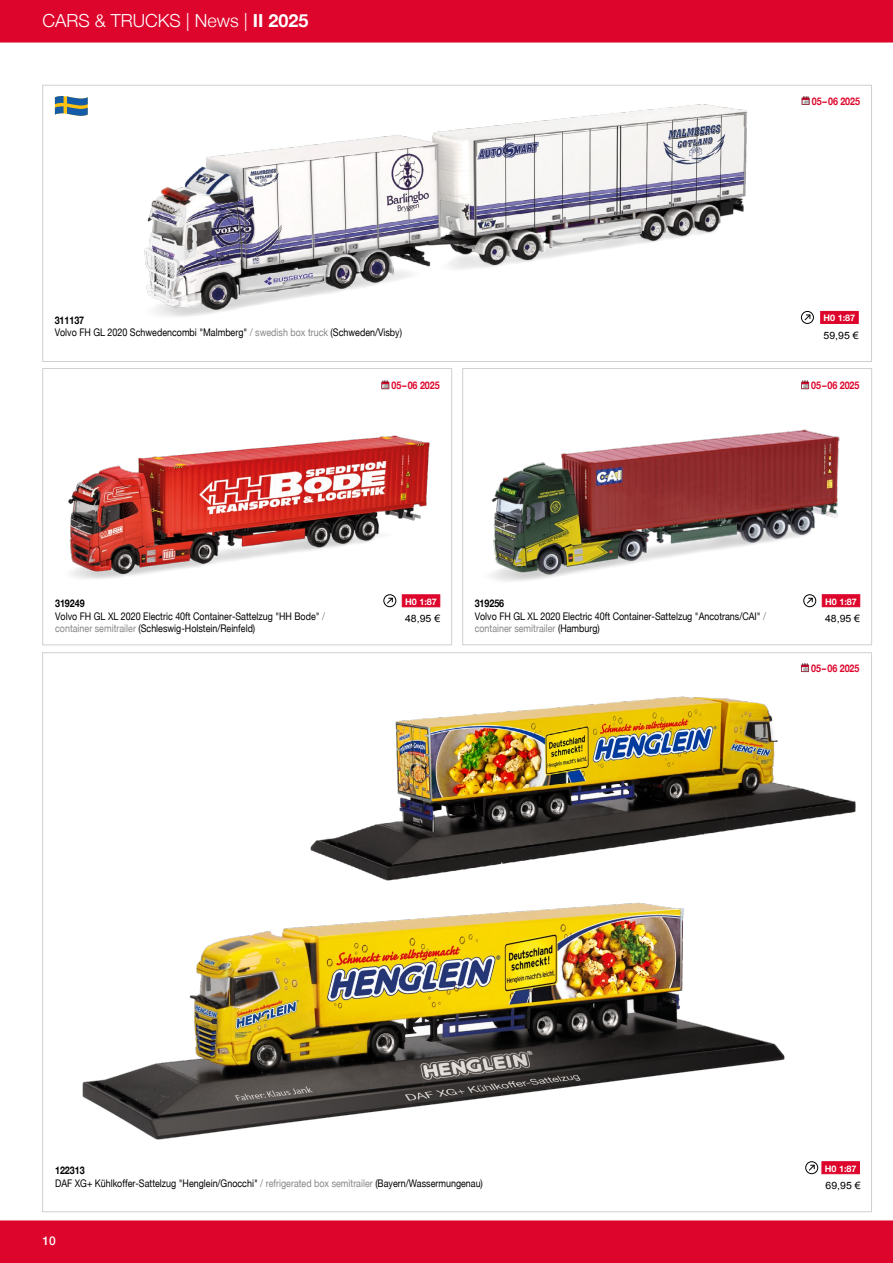
<style>
.page{position:relative;width:893px;height:1263px;background:#fff}
.page>*{position:absolute;margin:0;border:0;box-sizing:border-box;transform-origin:0 0}
.t1{font:300 18px "Helvetica Neue";color:#fff}
.t2{font:500 12px "Helvetica Neue";color:#fff}
.t3{font:10.5px/12.6px "Helvetica Neue";color:#000;scale:.85 1}
.t4{font:700 10.5px "Helvetica Neue";letter-spacing:-.005em;color:#dd052b;scale:.85 1}
.t5{font:700 10.5px "Helvetica Neue";letter-spacing:-.005em;color:#000;scale:.85 1}
.t6{font:10.05px "Arial";color:#000;scale:1.04 1}
.t7{font:700 9px "Helvetica Neue";color:#fff}
.s1{font-weight:700}
.s2{color:#878787}
</style>
<div class="page">
<img style="left:82px;top:902px;width:778px;height:273px">
<img style="left:144px;top:98px;width:678px;height:226px">
<div style="left:820px;top:311px;width:39px;height:13px;background:#dd052b;border:1px solid #dd052b"></div>
<img style="left:68px;top:382px;width:373px;height:226px">
<div style="left:43px;top:368px;width:409px;height:277px;border:1px solid #d0d0d0"></div>
<img style="left:491px;top:382px;width:370px;height:226px">
<div style="left:462px;top:368px;width:410px;height:277px;border:1px solid #d0d0d0"></div>
<svg style="left:381px;top:380px;width:8px;height:9px"></svg>
<svg style="left:801px;top:380px;width:8px;height:9px"></svg>
<div style="left:822px;top:594px;width:38px;height:13px;background:#dd052b;border:1px solid #dd052b"></div>
<svg style="left:804px;top:595px;width:12px;height:12px"></svg>
<div style="left:803px;top:594px;width:13px;height:13px;border:1px solid #000;border-radius:50%"></div>
<svg style="left:806px;top:597px;width:7px;height:7px"></svg>
<div style="left:402px;top:594px;width:38px;height:13px;background:#dd052b;border:1px solid #dd052b"></div>
<svg style="left:384px;top:595px;width:12px;height:12px"></svg>
<div style="left:383px;top:594px;width:13px;height:13px;border:1px solid #000;border-radius:50%"></div>
<svg style="left:386px;top:597px;width:7px;height:7px"></svg>
<img style="left:310px;top:666px;width:546px;height:215px">
<svg style="left:801px;top:311px;width:12px;height:12px"></svg>
<div style="left:801px;top:311px;width:13px;height:13px;border:1px solid #000;border-radius:50%"></div>
<svg style="left:804px;top:314px;width:7px;height:7px"></svg>
<div style="left:821px;top:1161px;width:39px;height:13px;background:#dd052b;border:1px solid #dd052b"></div>
<svg style="left:806px;top:1162px;width:12px;height:12px"></svg>
<div style="left:805px;top:1161px;width:13px;height:13px;border:1px solid #000;border-radius:50%"></div>
<svg style="left:808px;top:1164px;width:7px;height:7px"></svg>
<svg style="left:55px;top:96px;width:33px;height:20px"></svg>
<div style="left:0;top:0;width:893px;height:43px;background:#dd052b"></div>
<div style="left:0;top:1220px;width:893px;height:43px;background:#dd052b"></div>
<svg style="left:801px;top:663px;width:8px;height:9px"></svg>
<svg style="left:802px;top:96px;width:8px;height:9px"></svg>
<h1 class="t1" style="left:43px;top:6px;width:268px">CARS &amp; TRUCKS | News | <span class="s1">II 2025</span></h1>
<p class="t4" style="left:812px;top:93px;width:58px">05–06 2025</p>
<p class="t5" style="left:55px;top:312px;width:36px">311137</p>
<p class="t7" style="left:824px;top:311px;width:33px">H0 1:87</p>
<p class="t3" style="left:55px;top:326px;width:410px">Volvo FH GL 2020 Schwedencombi "Malmberg" <span class="s2">/ swedish box truck</span> (Schweden/Visby)</p>
<p class="t6" style="left:824px;top:329px;width:35px">59,95 €</p>
<p class="t4" style="left:391px;top:377px;width:58px">05–06 2025</p>
<p class="t4" style="left:811px;top:377px;width:58px">05–06 2025</p>
<p class="t5" style="left:475px;top:595px;width:36px">319256</p>
<p class="t7" style="left:825px;top:594px;width:33px">H0 1:87</p>
<p class="t3" style="left:475px;top:609px;width:344px">Volvo FH GL XL 2020 Electric 40ft Container-Sattelzug "Ancotrans/CAI" <span class="s2">/ container semitrailer</span> (Hamburg)</p>
<p class="t5" style="left:55px;top:595px;width:36px">319249</p>
<p class="t7" style="left:405px;top:594px;width:33px">H0 1:87</p>
<p class="t3" style="left:55px;top:609px;width:319px">Volvo FH GL XL 2020 Electric 40ft Container-Sattelzug "HH Bode" <span class="s2">/ container semitrailer</span> (Schleswig-Holstein/Reinfeld)</p>
<p class="t6" style="left:405px;top:612px;width:35px">48,95 €</p>
<p class="t6" style="left:825px;top:612px;width:35px">48,95 €</p>
<p class="t4" style="left:811px;top:660px;width:58px">05–06 2025</p>
<p class="t3" style="left:55px;top:1164px;width:505px"><span class="s1">122313<br></span>DAF XG+ Kühlkoffer-Sattelzug "Henglein/Gnocchi" <span class="s2">/ refrigerated box semitrailer</span> (Bayern/Wassermungenau)</p>
<p class="t7" style="left:825px;top:1161px;width:33px">H0 1:87</p>
<p class="t6" style="left:826px;top:1179px;width:35px">69,95 €</p>
<p class="t2" style="left:43px;top:1231px;width:15px">10</p>
</div>
